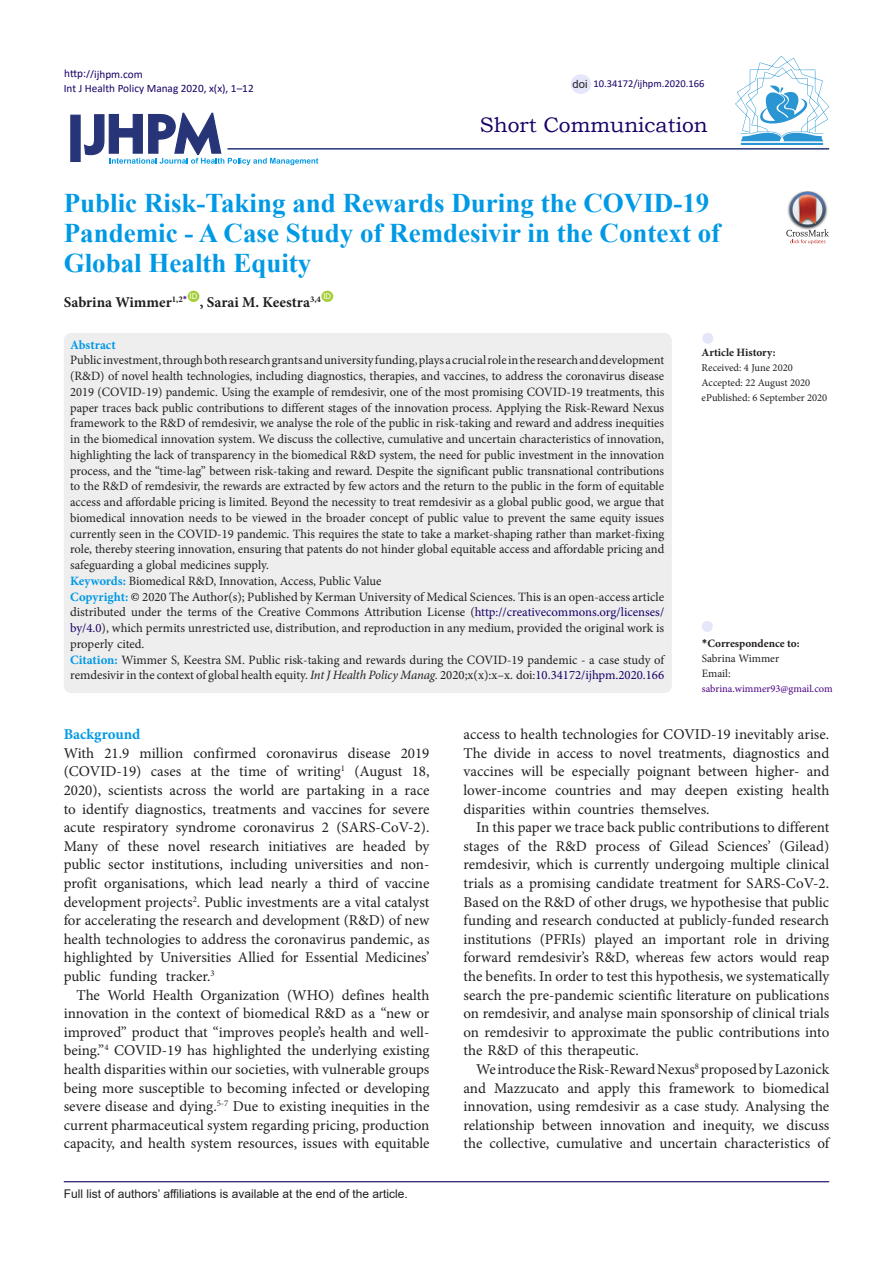
<style>
.page{position:relative;width:893px;height:1263px;background:#fff}
.page>*{position:absolute;margin:0;border:0;box-sizing:border-box;transform-origin:0 0}
.Default{font:700 27px/30px "Times New Roman";color:#0099e5}
.t1{font:21px "Bookman Old Style";color:#190066}
.t2{font:15px/18.6px "Minion Pro";color:#231f20;text-align:justify}
.Default-2{font:700 15px "Minion Pro";color:#231f20}
.t3{font:700 15px "Minion Pro";color:#0099e5}
.Default-3{font:12.75px/15.8px "Minion Pro";color:#231f20;text-align:justify}
.Default-4{font:700 12.75px "Minion Pro";color:#0099e5}
.t4{font:12px "Arial";color:#231f20}
.t5{font:11.25px "Calibri";color:#190066}
.t6{font:700 11.25px "Minion Pro";color:#231f20}
.t7{font:11.25px "Minion Pro";color:#231f20}
.t8{font:11.25px "Arial";color:#231f20}
.t9{font:10.5px "Minion Pro";color:#231f20}
.t10{font:10.5px "Minion Pro";color:#4b0082}
.t11{font:10.5px "Calibri";color:#190066}
.t12{font:7.8px "Arial";color:#fff}
.s1{font-weight:700;color:#0099e5}
.s2{color:#000}
.s3{color:#190066}
.s4{font-style:italic}
.s5{font-family:"Calibri"}
</style>
<div class="page">
<svg style="left:84px;top:112px;width:234px;height:53px"></svg>
<div style="left:70px;top:115px;width:11px;height:47px;background:#273578;border:1px solid #273578"></div>
<div style="left:188px;top:291px;width:11px;height:11px;background:#a6ce39;border-radius:50%"></div>
<div style="left:321px;top:291px;width:12px;height:11px;background:#a6ce39;border-radius:50%"></div>
<hr style="left:227px;top:148px;width:602px;height:2px;background:#273578">
<div style="left:64px;top:333px;width:608px;height:360px;background:#eee;border-radius:8px"></div>
<div style="left:702px;top:621px;width:11px;height:11px;background:#e6e6fa;border-radius:50%"></div>
<div style="left:702px;top:333px;width:11px;height:11px;background:#e6e6fa;border-radius:50%"></div>
<hr style="left:64px;top:1181px;width:765px;height:1px;background:#190066">
<hr style="left:741px;top:143px;width:82px;height:2px;background:#2995d2">
<svg style="left:735px;top:56px;width:94px;height:85px"></svg>
<div style="left:571px;top:74px;width:20px;height:20px;background:#e6e6fa;border-radius:50%"></div>
<img style="left:801px;top:191px;width:13px;height:1px">
<svg style="left:786px;top:192px;width:43px;height:52px"></svg>
<p class="t5" style="left:64px;top:66px;width:80px">http://ijhpm.com</p>
<p class="t5" style="left:64px;top:81px;width:191px">Int J Health Policy Manag 2020, x(x), 1–12</p>
<p class="t8" style="left:573px;top:76px;width:17px">doi</p>
<p class="t11" style="left:593px;top:76px;width:112px">10.34172/ijhpm.2020.166</p>
<p class="t1" style="left:480px;top:111px;width:229px">Short Communication</p>
<p class="Default" style="left:64px;top:188px;width:658px">Public Risk-Taking and Rewards During the COVID-19<br>Pandemic - A Case Study of Remdesivir in the Context of<br>Global Health Equity</p>
<p class="Default-2" style="left:64px;top:292px;width:125px">Sabrina Wimmer<sup>1,2</sup><sup>*</sup></p>
<p class="t12" style="left:189px;top:291px;width:9px">ID</p>
<p class="t12" style="left:323px;top:291px;width:9px">ID</p>
<p class="Default-2" style="left:200px;top:292px;width:123px">, Sarai M. Keestra<sup>3,4</sup></p>
<p class="Default-4" style="left:70px;top:335px;width:47px">Abstract</p>
<p class="Default-3" style="left:70px;top:352px;width:596px">Public investment, through both research grants and university funding, plays a crucial role in the research and development (R&amp;D) of novel health technologies, including diagnostics, therapies, and vaccines, to address the coronavirus disease 2019 (COVID-19) pandemic. Using the example of remdesivir, one of the most promising COVID-19 treatments, this paper traces back public contributions to different stages of the innovation process. Applying the Risk-Reward Nexus framework to the R&amp;D of remdesivir, we analyse the role of the public in risk-taking and reward and address inequities in the biomedical innovation system. We discuss the collective, cumulative and uncertain characteristics of innovation, highlighting the lack of transparency in the biomedical R&amp;D system, the need for public investment in the innovation process, and the “time-lag” between risk-taking and reward. Despite the significant public transnational contributions to the R&amp;D of remdesivir, the rewards are extracted by few actors and the return to the public in the form of equitable access and affordable pricing is limited. Beyond the necessity to treat remdesivir as a global public good, we argue that biomedical innovation needs to be viewed in the broader concept of public value to prevent the same equity issues currently seen in the COVID-19 pandemic. This requires the state to take a market-shaping rather than market-fixing role, thereby steering innovation, ensuring that patents do not hinder global equitable access and affordable pricing and safeguarding a global medicines supply.</p>
<p class="Default-3" style="left:70px;top:573px;width:313px"><span class="s1">Keywords:</span> Biomedical R&amp;D, Innovation, Access, Public Value</p>
<p class="Default-3" style="left:70px;top:589px;width:596px"><span class="s1">Copyright:</span> <span class="s2">©</span> 2020 The Author(s); Published by Kerman University of Medical Sciences. This is an open-access article distributed under the terms of the Creative Commons Attribution License (<span class="s3">http://creativecommons.org/licenses/ by/4.0</span>), which permits unrestricted use, distribution, and reproduction in any medium, provided the original work is properly cited.</p>
<p class="Default-3" style="left:70px;top:652px;width:596px"><span class="s1">Citation:</span> Wimmer S, Keestra SM. Public risk-taking and rewards during the COVID-19 pandemic - a case study of remdesivir in the context of global health equity. <span class="s4">Int J Health Policy Manag.</span> 2020;x(x):x–x. doi:<span class="s3">10.34172/ijhpm.2020.166</span></p>
<p class="t6" style="left:702px;top:344px;width:76px">Article History:</p>
<p class="t9" style="left:702px;top:360px;width:93px">Received: 4 June 2020</p>
<p class="t9" style="left:702px;top:375px;width:110px">Accepted: 22 August 2020</p>
<p class="t9" style="left:702px;top:390px;width:127px">ePublished: 6 September 2020</p>
<p class="t6" style="left:702px;top:635px;width:99px"><span class="s5">*</span>Correspondence to:</p>
<p class="t7" style="left:702px;top:651px;width:79px">Sabrina Wimmer</p>
<p class="t7" style="left:702px;top:666px;width:30px">Email:</p>
<p class="t10" style="left:702px;top:681px;width:132px">sabrina.wimmer93@gmail.com</p>
<p class="t3" style="left:64px;top:724px;width:78px">Background</p>
<p class="t2" style="left:64px;top:744px;width:367px">With 21.9 million confirmed coronavirus disease 2019 (COVID-19) cases at the time of writing<sup>1</sup> (August 18, 2020), scientists across the world are partaking in a race to identify diagnostics, treatments and vaccines for severe acute respiratory syndrome coronavirus 2 (SARS-CoV-2).<br>Many of these novel research initiatives are headed by public sector institutions, including universities and non&shy;profit organisations, which lead nearly a third of vaccine development projects<sup>2</sup>. Public investments are a vital catalyst for accelerating the research and development (R&amp;D) of new health technologies to address the coronavirus pandemic, as highlighted by Universities Allied for Essential Medicines’ public funding tracker.<sup>3</sup></p>
<p class="t2" style="left:64px;top:985px;width:367px;text-indent:13px">The World Health Organization (WHO) defines health innovation in the context of biomedical R&amp;D as a “new or improved” product that “improves people’s health and well&shy;being.”<sup>4</sup> COVID-19 has highlighted the underlying existing health disparities within our societies, with vulnerable groups being more susceptible to becoming infected or developing severe disease and dying.<sup>5-7</sup> Due to existing inequities in the current pharmaceutical system regarding pricing, production capacity, and health system resources, issues with equitable</p>
<p class="t4" style="left:64px;top:1185px;width:346px">Full list of authors’ affiliations is available at the end of the article.</p>
<p class="t2" style="left:463px;top:725px;width:367px">access to health technologies for COVID-19 inevitably arise.<br>The divide in access to novel treatments, diagnostics and vaccines will be especially poignant between higher- and lower-income countries and may deepen existing health disparities within countries themselves.</p>
<p class="t2" style="left:463px;top:818px;width:367px;text-indent:13px">In this paper we trace back public contributions to different stages of the R&amp;D process of Gilead Sciences’ (Gilead) remdesivir, which is currently undergoing multiple clinical trials as a promising candidate treatment for SARS-CoV-2.<br>Based on the R&amp;D of other drugs, we hypothesise that public funding and research conducted at publicly-funded research institutions (PFRIs) played an important role in driving forward remdesivir’s R&amp;D, whereas few actors would reap the benefits. In order to test this hypothesis, we systematically search the pre-pandemic scientific literature on publications on remdesivir, and analyse main sponsorship of clinical trials on remdesivir to approximate the public contributions into the R&amp;D of this therapeutic.</p>
<p class="t2" style="left:463px;top:1060px;width:367px;text-indent:13px">We introduce the Risk-Reward Nexus<sup>8</sup> proposed by Lazonick and Mazzucato and apply this framework to biomedical innovation, using remdesivir as a case study. Analysing the relationship between innovation and inequity, we discuss the collective, cumulative and uncertain characteristics of</p>
</div>
